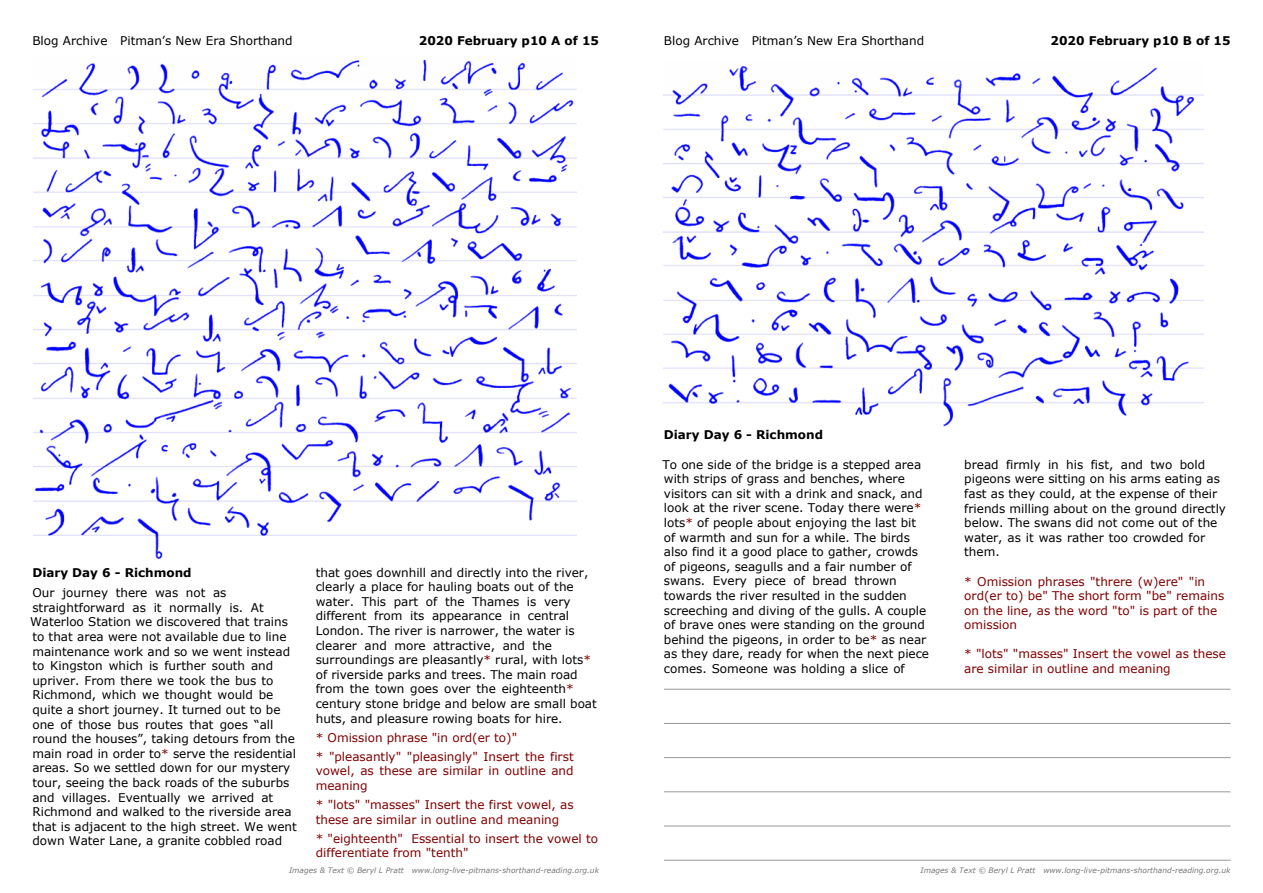
<style>
.page{position:relative;width:1263px;height:893px;background:#fff}
.page>*{position:absolute;margin:0;border:0;box-sizing:border-box;transform-origin:0 0}
.t1{font:12px/14.5px "Verdana";color:#000}
.t2{font:12px/14.5px "Verdana";color:#800000}
.t3{font:700 12px "Verdana";color:#000}
.t4{font:italic 7.5px "Verdana";color:#777}
.s1{color:#800000}
</style>
<div class="page">
<hr style="left:664px;top:689px;width:566px;height:1px;background:#979797">
<hr style="left:664px;top:723px;width:566px;height:1px;background:#979797">
<hr style="left:664px;top:757px;width:566px;height:1px;background:#979797">
<hr style="left:664px;top:791px;width:566px;height:1px;background:#979797">
<hr style="left:664px;top:826px;width:566px;height:1px;background:#979797">
<hr style="left:664px;top:860px;width:566px;height:1px;background:#979797">
<img style="left:33px;top:59px;width:543px;height:500px">
<img style="left:664px;top:66px;width:540px;height:361px">
<p class="t1" style="left:32px;top:34px;width:262px">Blog Archive Pitman’s New Era Shorthand</p>
<p class="t3" style="left:419px;top:36px;width:182px">2020 February p10 A of 15</p>
<p class="t1" style="left:664px;top:34px;width:262px">Blog Archive Pitman’s New Era Shorthand</p>
<p class="t3" style="left:1050px;top:36px;width:182px">2020 February p10 B of 15</p>
<p class="t3" style="left:32px;top:567px;width:161px">Diary Day 6 - Richmond</p>
<p class="t1" style="left:30px;top:587px;width:268px">Our journey there was not as straightforward as it normally is. At Waterloo Station we discovered that trains to that area were not available due to line maintenance work and so we went instead to Kingston which is further south and upriver. From there we took the bus to Richmond, which we thought would be quite a short journey. It turned out to be one of those bus routes that goes “all round the houses”, taking detours from the main road in order to<span class="s1">*</span> serve the residential areas. So we settled down for our mystery tour, seeing the back roads of the suburbs and villages. Eventually we arrived at Richmond and walked to the riverside area that is adjacent to the high street. We went down Water Lane, a granite cobbled road</p>
<p class="t1" style="left:316px;top:566px;width:283px">that goes downhill and directly into the river, clearly a place for hauling boats out of the water. This part of the Thames is very different from its appearance in central London. The river is narrower, the water is clearer and more attractive, and the surroundings are pleasantly<span class="s1">*</span> rural, with lots<span class="s1">* </span>of riverside parks and trees. The main road from the town goes over the eighteenth<span class="s1">* </span>century stone bridge and below are small boat huts, and pleasure rowing boats for hire.</p>
<p class="t2" style="left:316px;top:729px;width:259px;line-height:19px">* Omission phrase "in ord(er to)"<br>* "pleasantly" "pleasingly" Insert the first</p>
<p class="t2" style="left:316px;top:765px;width:259px">vowel, as these are similar in outline and meaning</p>
<p class="t2" style="left:316px;top:798px;width:259px">* "lots" "masses" Insert the first vowel, as these are similar in outline and meaning</p>
<p class="t2" style="left:316px;top:832px;width:284px">* "eighteenth" Essential to insert the vowel to differentiate from "tenth"</p>
<p class="t4" style="left:289px;top:868px;width:311px">Images &amp; Text © Beryl L Pratt www.long-live-pitmans-shorthand-reading.org.uk</p>
<p class="t3" style="left:664px;top:430px;width:161px">Diary Day 6 - Richmond</p>
<p class="t1" style="left:662px;top:458px;width:268px">To one side of the bridge is a stepped area with strips of grass and benches, where visitors can sit with a drink and snack, and look at the river scene. Today there were<span class="s1">* </span>lots<span class="s1">*</span> of people about enjoying the last bit of warmth and sun for a while. The birds also find it a good place to gather, crowds of pigeons, seagulls and a fair number of swans. Every piece of bread thrown towards the river resulted in the sudden screeching and diving of the gulls. A couple of brave ones were standing on the ground behind the pigeons, in order to be<span class="s1">*</span> as near as they dare, ready for when the next piece comes. Someone was holding a slice of</p>
<p class="t1" style="left:964px;top:458px;width:263px">bread firmly in his fist, and two bold pigeons were sitting on his arms eating as fast as they could, at the expense of their friends milling about on the ground directly below. The swans did not come out of the water, as it was rather too crowded for them.</p>
<p class="t2" style="left:964px;top:575px;width:262px">* Omission phrases "threre (w)ere" "in ord(er to) be" The short form "be" remains on the line, as the word "to" is part of the omission</p>
<p class="t2" style="left:964px;top:648px;width:263px">* "lots" "masses" Insert the vowel as these are similar in outline and meaning</p>
<p class="t4" style="left:920px;top:868px;width:311px">Images &amp; Text © Beryl L Pratt www.long-live-pitmans-shorthand-reading.org.uk</p>
</div>
